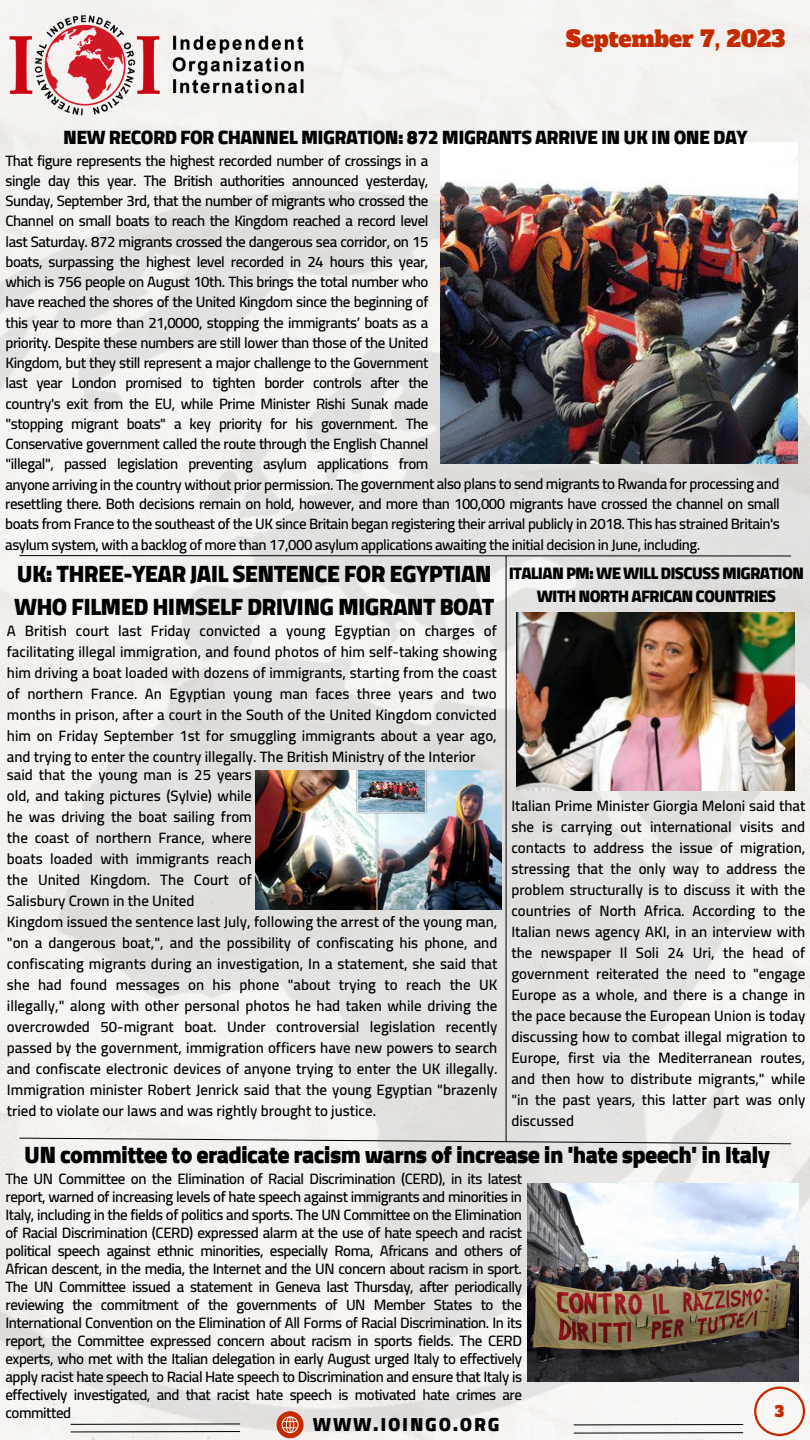
<style>
.page{position:relative;width:810px;height:1440px;background:#fff}
.page>*{position:absolute;margin:0;border:0;box-sizing:border-box;transform-origin:0 0}
.t1{font:900 24px/33px "Cairo";letter-spacing:-.03em;color:#000}
.t2{font:22px "Alfa Slab One";color:#c42b00}
.t3{font:900 19.7px "Cairo";letter-spacing:-.03em;color:#000}
.t4{font:900 19.2px "Cairo";letter-spacing:.09em;color:#000}
.t5{font:900 17px/23.2px "Cairo";letter-spacing:-.045em;color:#000;text-align:center}
.t6{font:600 15px/21px "Cairo";letter-spacing:-.03em;color:#000;text-align:justify}
.t7{font:15px "Alfa Slab One";color:#c42b00}
</style>
<div class="page">
<img style="left:0;top:165px;width:810px;height:1275px">
<svg style="left:19px;top:555px;width:773px;height:2px;background:#727271"></svg>
<hr style="left:506px;top:556px;width:1px;height:585px;background:#000">
<img style="left:517px;top:612px;width:278px;height:179px">
<img style="left:440px;top:155px;width:358px;height:309px">
<img style="left:527px;top:1183px;width:271px;height:198px">
<svg style="left:19px;top:1137px;width:773px;height:8px"></svg>
<img style="left:255px;top:771px;width:247px;height:139px">
<svg style="left:754px;top:1387px;width:51px;height:49px"></svg>
<img style="left:0;top:6px;width:316px;height:118px">
<svg style="left:70px;top:1423px;width:170px;height:2px"></svg>
<svg style="left:277px;top:1411px;width:27px;height:27px"></svg>
<svg style="left:70px;top:1431px;width:170px;height:2px"></svg>
<svg style="left:573px;top:1424px;width:171px;height:2px"></svg>
<svg style="left:573px;top:1432px;width:171px;height:2px"></svg>
<p class="t2" style="left:566px;top:24px;width:221px">September 7, 2023</p>
<p class="t3" style="left:63px;top:125px;width:686px">NEW RECORD FOR CHANNEL MIGRATION: 872 MIGRANTS ARRIVE IN UK IN ONE DAY</p>
<p class="t6" style="left:5px;top:150px;width:775px;line-height:20.2px;text-align:left">That figure represents the highest recorded number of crossings in a<br>single day this year. The British authorities announced yesterday,<br>Sunday, September 3rd, that the number of migrants who crossed the<br>Channel on small boats to reach the Kingdom reached a record level<br>last Saturday. 872 migrants crossed the dangerous sea corridor, on 15<br>boats, surpassing the highest level recorded in 24 hours this year,<br>which is 756 people on August 10th. This brings the total number who<br>have reached the shores of the United Kingdom since the beginning of<br>this year to more than 21,0000, stopping the immigrants’ boats as a<br>priority. Despite these numbers are still lower than those of the United<br>Kingdom, but they still represent a major challenge to the Government<br>last year London promised to tighten border controls after the<br>country's exit from the EU, while Prime Minister Rishi Sunak made<br>"stopping migrant boats" a key priority for his government. The<br>Conservative government called the route through the English Channel<br>"illegal", passed legislation preventing asylum applications from<br>anyone arriving in the country without prior permission. The government also plans to send migrants to Rwanda for processing and</p>
<p class="t6" style="left:5px;top:494px;width:776px;line-height:20.2px">resettling there. Both decisions remain on hold, however, and more than 100,000 migrants have crossed the channel on small boats from France to the southeast of the UK since Britain began registering their arrival publicly in 2018. This has strained Britain's asylum system, with a backlog of more than 17,000 asylum applications awaiting the initial decision in June, including.</p>
<p class="t1" style="left:14px;top:557px;width:482px">UK: THREE-YEAR JAIL SENTENCE FOR EGYPTIAN<br>WHO FILMED HIMSELF DRIVING MIGRANT BOAT</p>
<p class="t6" style="left:7px;top:621px;width:491px">A British court last Friday convicted a young Egyptian on charges of facilitating illegal immigration, and found photos of him self-taking showing him driving a boat loaded with dozens of immigrants, starting from the coast of northern France. An Egyptian young man faces three years and two months in prison, after a court in the South of the United Kingdom convicted him on Friday September 1st for smuggling immigrants about a year ago, and trying to enter the country illegally. The British Ministry of the Interior</p>
<p class="t6" style="left:7px;top:764px;width:246px">said that the young man is 25 years old, and taking pictures (Sylvie) while he was driving the boat sailing from the coast of northern France, where boats loaded with immigrants reach the United Kingdom. The Court of Salisbury Crown in the United</p>
<p class="t6" style="left:7px;top:911px;width:492px">Kingdom issued the sentence last July, following the arrest of the young man, "on a dangerous boat,", and the possibility of confiscating his phone, and confiscating migrants during an investigation, In a statement, she said that she had found messages on his phone "about trying to reach the UK illegally," along with other personal photos he had taken while driving the overcrowded 50-migrant boat. Under controversial legislation recently passed by the government, immigration officers have new powers to search and confiscate electronic devices of anyone trying to enter the UK illegally.<br>Immigration minister Robert Jenrick said that the young Egyptian "brazenly tried to violate our laws and was rightly brought to justice.</p>
<p class="t5" style="left:509px;top:561px;width:297px">ITALIAN PM: WE WILL DISCUSS MIGRATION<br>WITH NORTH AFRICAN COUNTRIES</p>
<p class="t6" style="left:511px;top:795px;width:295px">Italian Prime Minister Giorgia Meloni said that she is carrying out international visits and contacts to address the issue of migration, stressing that the only way to address the problem structurally is to discuss it with the countries of North Africa. According to the Italian news agency AKI, in an interview with the newspaper Il Soli 24 Uri, the head of government reiterated the need to "engage Europe as a whole, and there is a change in the pace because the European Union is today discussing how to combat illegal migration to Europe, first via the Mediterranean routes, and then how to distribute migrants," while "in the past years, this latter part was only discussed</p>
<p class="t1" style="left:24px;top:1139px;width:747px">UN committee to eradicate racism warns of increase in 'hate speech' in Italy</p>
<p class="t6" style="left:5px;top:1170px;width:518px;line-height:18px">The UN Committee on the Elimination of Racial Discrimination (CERD), in its latest report, warned of increasing levels of hate speech against immigrants and minorities in Italy, including in the fields of politics and sports. The UN Committee on the Elimination of Racial Discrimination (CERD) expressed alarm at the use of hate speech and racist political speech against ethnic minorities, especially Roma, Africans and others of African descent, in the media, the Internet and the UN concern about racism in sport.<br>The UN Committee issued a statement in Geneva last Thursday, after periodically reviewing the commitment of the governments of UN Member States to the International Convention on the Elimination of All Forms of Racial Discrimination. In its report, the Committee expressed concern about racism in sports fields. The CERD experts, who met with the Italian delegation in early August urged Italy to effectively apply racist hate speech to Racial Hate speech to Discrimination and ensure that Italy is effectively investigated, and that racist hate speech is motivated hate crimes are committed</p>
<p class="t4" style="left:313px;top:1413px;width:188px">WWW.IOINGO.ORG</p>
<p class="t7" style="left:775px;top:1401px;width:11px">3</p>
</div>
